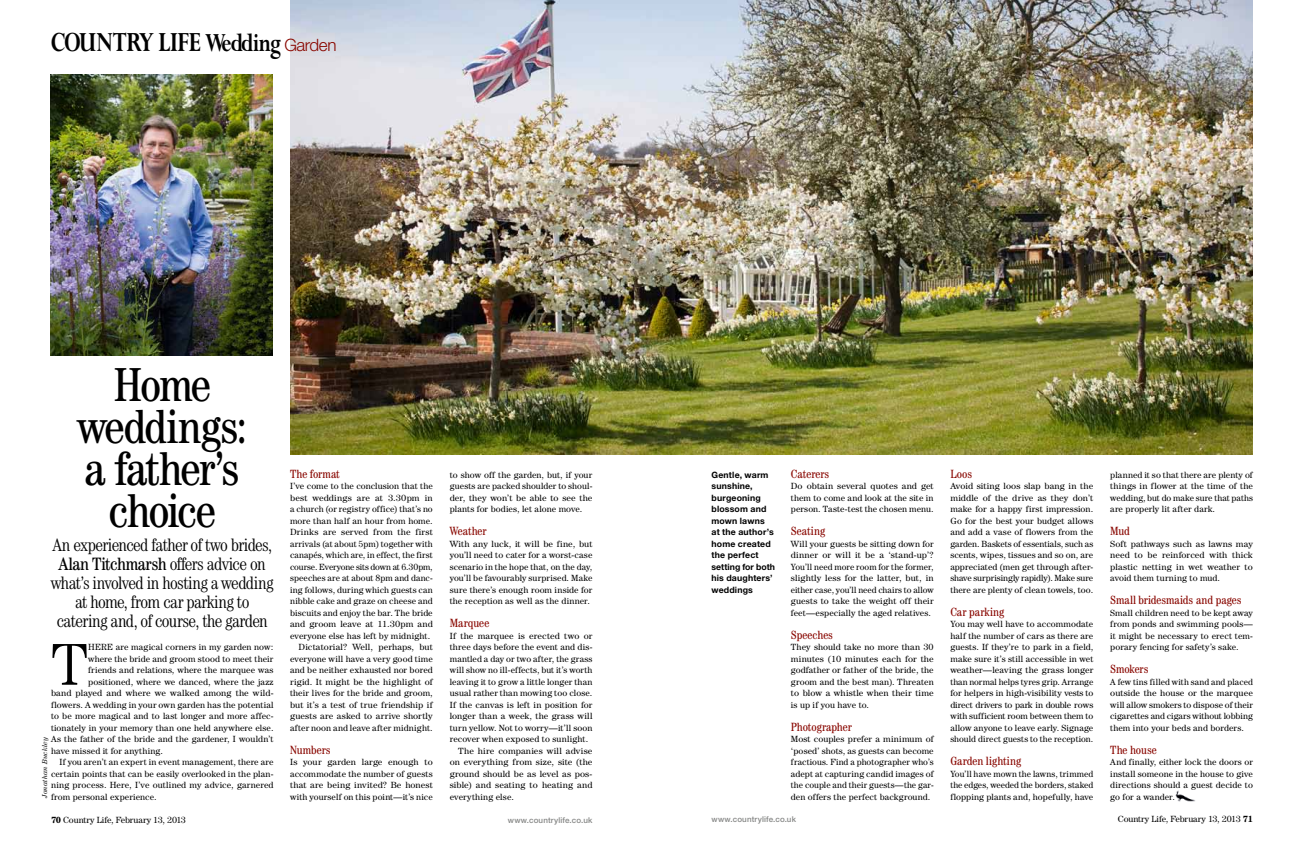
<style>
.page{position:relative;width:1304px;height:851px;background:#fff}
.page>*{position:absolute;margin:0;border:0;box-sizing:border-box;transform-origin:0 0}
.t1{font:300 59.4px "Century IT Cby BT";color:#000}
.t2{font:condensed 48px/42px "Century IT Cby BT";letter-spacing:-.035em;color:#000;text-align:center}
.t3{font:700 30.7px "Lapidary 333 BT";letter-spacing:-.035em;color:#000;scale:.78 1}
.t4{font:300 condensed 18px/19px "Century IT Cby BT";letter-spacing:-.025em;color:#000;text-align:center}
.t5{font:condensed 12px "Century IT Cby BT";color:#890700}
.t6{font:9px/11.5px "Century IT Cby BT";letter-spacing:.015em;color:#000;text-align:justify}
.t7{font:9px "Century IT Cby BT";letter-spacing:-.02em;color:#000}
.t8{font:700 8.8px/11.5px "Helvetica Neue";letter-spacing:.02em;color:#000}
.t9{font:500 8px "Helvetica Neue";letter-spacing:.015em;color:#868786}
.t10{font:italic 7px "Century IT Cby BT";letter-spacing:.025em;color:#000}
.s1{font-size:29px}
.s2{font-family:"Helvetica Neue";font-weight:300;font-size:17px;color:#890700}
.s3{font-weight:400}
.s4{font-weight:700}
</style>
<div class="page">
<img style="left:50px;top:74px;width:223px;height:281px">
<img style="left:290px;top:0;width:963px;height:454px">
<img style="left:1176px;top:790px;width:18px;height:10px">
<h3 class="t3" style="left:51px;top:24px;width:368px">COUNTRY LIFE <span class="s1">Wedding</span> <span class="s2">Garden</span></h3>
<h2 class="t2" style="left:77px;top:362px;width:171px">Home weddings: a father’s choice</h2>
<h3 class="t4" style="left:51px;top:535px;width:224px">An experienced father of two brides, <span class="s3">Alan Titchmarsh</span> offers advice on what’s involved in hosting a wedding at home, from car parking to catering and, of course, the garden</h3>
<h1 class="t1" style="left:51px;top:628px;width:39px">T</h1>
<p class="t6" style="left:88px;top:641px;width:187px">here are magical corners in my garden now:</p>
<p class="t6" style="left:88px;top:652px;width:187px">where the bride and groom stood to meet their</p>
<p class="t6" style="left:88px;top:664px;width:187px">friends and relations, where the marquee was</p>
<p class="t6" style="left:88px;top:675px;width:187px">positioned, where we danced, where the jazz</p>
<p class="t6" style="left:51px;top:687px;width:224px">band played and where we walked among the wild-</p>
<p class="t6" style="left:51px;top:698px;width:224px">flowers. A wedding in your own garden has the potential</p>
<p class="t6" style="left:51px;top:710px;width:224px">to be more magical and to last longer and more affec-</p>
<p class="t6" style="left:51px;top:721px;width:224px">tionately in your memory than one held anywhere else.</p>
<p class="t6" style="left:51px;top:733px;width:224px">As the father of the bride and the gardener, I wouldn’t</p>
<p class="t6" style="left:51px;top:744px;width:113px">have missed it for anything.</p>
<p class="t6" style="left:60px;top:756px;width:215px">If you aren’t an expert in event management, there are</p>
<p class="t6" style="left:51px;top:767px;width:224px">certain points that can be easily overlooked in the plan-</p>
<p class="t6" style="left:51px;top:779px;width:224px">ning process. Here, I’ve outlined my advice, garnered</p>
<p class="t6" style="left:51px;top:790px;width:107px">from personal experience.</p>
<p class="t10" style="left:40px;top:797px;width:62px;rotate:-90deg">Jonathan Buckley</p>
<h3 class="t5" style="left:290px;top:466px;width:51px">The format</h3>
<p class="t6" style="left:290px;top:480px;width:144px;text-align:right">I’ve come to the conclusion that the best weddings are at 3.30pm in a church (or registry office) that’s no more than half an hour from home.<br>Drinks are served from the first arrivals (at about 5pm) together with canapés, which are, in effect, the first course. Everyone sits down at 6.30pm, speeches are at about 8pm and danc&shy;ing follows, during which guests can nibble cake and graze on cheese and biscuits and enjoy the bar. The bride and groom leave at 11.30pm and everyone else has left by midnight.<br>Dictatorial? Well, perhaps, but everyone will have a very good time and be neither exhausted nor bored rigid. It might be the highlight of their lives for the bride and groom, but it’s a test of true friendship if guests are asked to arrive shortly after noon and leave after midnight.</p>
<h3 class="t5" style="left:290px;top:742px;width:42px">Numbers</h3>
<p class="t6" style="left:290px;top:756px;width:144px">Is your garden large enough to accommodate the number of guests that are being invited? Be honest with yourself on this point—it’s nice</p>
<p class="t6" style="left:450px;top:468px;width:144px">to show off the garden, but, if your guests are packed shoulder to shoul&shy;der, they won’t be able to see the plants for bodies, let alone move.</p>
<h3 class="t5" style="left:450px;top:523px;width:38px">Weather</h3>
<p class="t6" style="left:450px;top:537px;width:144px">With any luck, it will be fine, but you’ll need to cater for a worst-case scenario in the hope that, on the day, you’ll be favourably surprised. Make sure there’s enough room inside for the reception as well as the dinner.</p>
<h3 class="t5" style="left:450px;top:615px;width:41px">Marquee</h3>
<p class="t6" style="left:450px;top:629px;width:144px">If the marquee is erected two or</p>
<p class="t6" style="left:450px;top:641px;width:144px">three days before the event and dis-</p>
<p class="t6" style="left:450px;top:652px;width:144px">mantled a day or two after, the grass</p>
<p class="t6" style="left:450px;top:664px;width:144px">will show no ill-effects, but it’s worth</p>
<p class="t6" style="left:450px;top:675px;width:144px">leaving it to grow a little longer than</p>
<p class="t6" style="left:450px;top:687px;width:144px">usual rather than mowing too close.</p>
<p class="t6" style="left:450px;top:698px;width:144px">If the canvas is left in position for</p>
<p class="t6" style="left:450px;top:710px;width:144px">longer than a week, the grass will</p>
<p class="t6" style="left:450px;top:721px;width:144px">turn yellow. Not to worry—it’ll soon</p>
<p class="t6" style="left:450px;top:733px;width:140px">recover when exposed to sunlight.</p>
<p class="t6" style="left:458px;top:744px;width:136px">The hire companies will advise</p>
<p class="t6" style="left:450px;top:756px;width:144px">on everything from size, site (the</p>
<p class="t6" style="left:450px;top:767px;width:144px">ground should be as level as pos-</p>
<p class="t6" style="left:450px;top:779px;width:144px">sible) and seating to heating and</p>
<p class="t6" style="left:450px;top:790px;width:66px">everything else.</p>
<p class="t7" style="left:51px;top:814px;width:137px"><span class="s4">70</span> Country Life, February 13, 2013</p>
<p class="t9" style="left:508px;top:815px;width:86px">www.countrylife.co.uk</p>
<p class="t8" style="left:711px;top:468px;width:65px">Gentle, warm sunshine, burgeoning blossom and mown lawns at the author’s home created the perfect setting for both his daughters’ weddings</p>
<h3 class="t5" style="left:791px;top:466px;width:40px">Caterers</h3>
<p class="t6" style="left:791px;top:480px;width:144px">Do obtain several quotes and get them to come and look at the site in person. Taste-test the chosen menu.</p>
<h3 class="t5" style="left:791px;top:523px;width:36px">Seating</h3>
<p class="t6" style="left:791px;top:537px;width:144px">Will your guests be sitting down for dinner or will it be a ‘stand-up’?<br>You’ll need more room for the former, slightly less for the latter, but, in either case, you’ll need chairs to allow guests to take the weight off their feet—especially the aged relatives.</p>
<h3 class="t5" style="left:791px;top:627px;width:44px">Speeches</h3>
<p class="t6" style="left:791px;top:641px;width:144px">They should take no more than 30 minutes (10 minutes each for the godfather or father of the bride, the groom and the best man). Threaten to blow a whistle when their time is up if you have to.</p>
<h3 class="t5" style="left:791px;top:719px;width:62px">Photographer</h3>
<p class="t6" style="left:791px;top:733px;width:144px">Most couples prefer a minimum of ‘posed’ shots, as guests can become fractious. Find a photographer who’s adept at capturing candid images of the couple and their guests—the gar&shy;den offers the perfect background.</p>
<h3 class="t5" style="left:950px;top:466px;width:23px">Loos</h3>
<p class="t6" style="left:950px;top:480px;width:144px">Avoid siting loos slap bang in the middle of the drive as they don’t make for a happy first impression.<br>Go for the best your budget allows and add a vase of flowers from the garden. Baskets of essentials, such as scents, wipes, tissues and so on, are appreciated (men get through after&shy;shave surprisingly rapidly). Make sure there are plenty of clean towels, too.</p>
<h3 class="t5" style="left:950px;top:604px;width:55px">Car parking</h3>
<p class="t6" style="left:950px;top:618px;width:144px">You may well have to accommodate half the number of cars as there are guests. If they’re to park in a field, make sure it’s still accessible in wet weather—leaving the grass longer than normal helps tyres grip. Arrange for helpers in high-visibility vests to direct drivers to park in double rows with sufficient room between them to allow anyone to leave early. Signage should direct guests to the reception.</p>
<h3 class="t5" style="left:950px;top:753px;width:72px">Garden lighting</h3>
<p class="t6" style="left:950px;top:767px;width:144px">You’ll have mown the lawns, trimmed the edges, weeded the borders, staked flopping plants and, hopefully, have</p>
<p class="t6" style="left:1110px;top:468px;width:144px">planned it so that there are plenty of things in flower at the time of the wedding, but do make sure that paths are properly lit after dark.</p>
<h3 class="t5" style="left:1110px;top:523px;width:21px">Mud</h3>
<p class="t6" style="left:1110px;top:537px;width:144px">Soft pathways such as lawns may need to be reinforced with thick plastic netting in wet weather to avoid them turning to mud.</p>
<h3 class="t5" style="left:1110px;top:592px;width:133px">Small bridesmaids and pages</h3>
<p class="t6" style="left:1110px;top:606px;width:144px">Small children need to be kept away from ponds and swimming pools— it might be necessary to erect tem&shy;porary fencing for safety’s sake.</p>
<h3 class="t5" style="left:1110px;top:661px;width:40px">Smokers</h3>
<p class="t6" style="left:1110px;top:675px;width:144px">A few tins filled with sand and placed outside the house or the marquee will allow smokers to dispose of their cigarettes and cigars without lobbing them into your beds and borders.</p>
<h3 class="t5" style="left:1110px;top:742px;width:48px">The house</h3>
<p class="t6" style="left:1110px;top:756px;width:144px">And finally, either lock the doors or install someone in the house to give directions should a guest decide to go for a wander.</p>
<p class="t9" style="left:711px;top:814px;width:86px">www.countrylife.co.uk</p>
<p class="t7" style="left:1118px;top:813px;width:137px">Country Life, February 13, 2013 <span class="s4">71</span></p>
</div>
